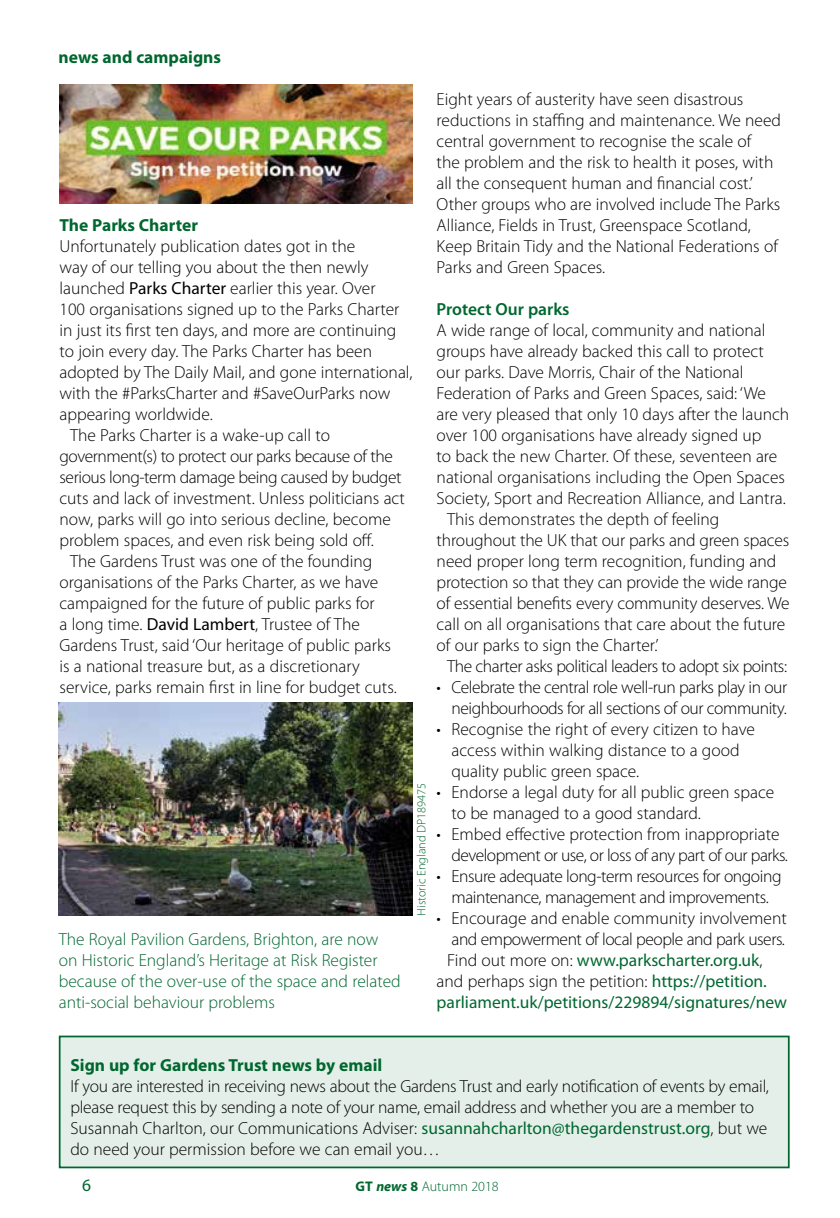
<style>
.page{position:relative;width:840px;height:1218px;background:#fff}
.page>*{position:absolute;margin:0;border:0;box-sizing:border-box;transform-origin:0 0}
.t1{font:300 17.5px/21px "Myriad Pro";color:#000}
.t2{font:300 17.5px/21px "Myriad Pro";letter-spacing:-.025em;color:#000;text-align:right}
.t3{font:300 17.5px/21px "Myriad Pro";color:#00672f}
.t4{font:17.5px "Myriad Pro";color:#00672f}
.t5{font:700 17.5px "Myriad Pro";color:#00672f}
.t6{font:600 17.5px "Myriad Pro";color:#00672f}
.t7{font:300 14px "Myriad Pro";color:#00672f}
.t8{font:300 12.25px "Myriad Pro";color:#00672f}
.s1{font-weight:400}
.s2{font-weight:300;color:#000}
.s3{font-weight:400;color:#00672f}
.s4{font-weight:700}
.s5{font-weight:700;font-style:italic}
</style>
<div class="page">
<img style="left:60px;top:85px;width:352px;height:118px">
<div style="left:60px;top:1036px;width:729px;height:131px;background:#e4efe9"></div>
<div style="left:59px;top:1036px;width:731px;height:132px;border:2px solid #00672f"></div>
<img style="left:59px;top:703px;width:353px;height:213px">
<p class="t5" style="left:59px;top:46px;width:164px">news and campaigns</p>
<p class="t5" style="left:60px;top:214px;width:140px">The Parks Charter</p>
<p class="t1" style="left:60px;top:236px;width:297px">Unfortunately publication dates got in the</p>
<p class="t1" style="left:60px;top:257px;width:311px">way of our telling you about the then newly</p>
<p class="t1" style="left:60px;top:278px;width:318px">launched <span class="s1">Parks Charter</span> earlier this year. Over</p>
<p class="t1" style="left:60px;top:299px;width:341px">100 organisations signed up to the Parks Charter</p>
<p class="t1" style="left:60px;top:320px;width:338px">in just its first ten days, and more are continuing</p>
<p class="t1" style="left:60px;top:341px;width:314px">to join every day. The Parks Charter has been</p>
<p class="t1" style="left:60px;top:362px;width:354px">adopted by The Daily Mail, and gone international,</p>
<p class="t1" style="left:60px;top:383px;width:332px">with the #ParksCharter and #SaveOurParks now</p>
<p class="t1" style="left:60px;top:404px;width:155px">appearing worldwide.</p>
<p class="t1" style="left:70px;top:425px;width:261px">The Parks Charter is a wake-up call to</p>
<p class="t2" style="left:60px;top:446px;width:335px">government(s) to protect our parks because of the</p>
<p class="t2" style="left:60px;top:467px;width:344px">serious long-term damage being caused by budget</p>
<p class="t1" style="left:60px;top:488px;width:347px">cuts and lack of investment. Unless politicians act</p>
<p class="t1" style="left:60px;top:509px;width:333px">now, parks will go into serious decline, become</p>
<p class="t1" style="left:60px;top:530px;width:316px">problem spaces, and even risk being sold off.</p>
<p class="t1" style="left:70px;top:551px;width:304px">The Gardens Trust was one of the founding</p>
<p class="t1" style="left:60px;top:572px;width:320px">organisations of the Parks Charter, as we have</p>
<p class="t1" style="left:60px;top:593px;width:317px">campaigned for the future of public parks for</p>
<p class="t1" style="left:60px;top:614px;width:302px">a long time. <span class="s1">David Lambert</span>, Trustee of The</p>
<p class="t1" style="left:60px;top:635px;width:333px">Gardens Trust, said ‘Our heritage of public parks</p>
<p class="t1" style="left:60px;top:656px;width:302px">is a national treasure but, as a discretionary</p>
<p class="t1" style="left:60px;top:677px;width:339px">service, parks remain first in line for budget cuts.</p>
<p class="t3" style="left:59px;top:929px;width:344px">The Royal Pavilion Gardens, Brighton, are now on Historic England’s Heritage at Risk Register because of the over-use of the space and related anti-social behaviour problems</p>
<p class="t8" style="left:414px;top:916px;width:135px;rotate:-90deg">Historic England DP189475</p>
<p class="t1" style="left:437px;top:89px;width:346px">Eight years of austerity have seen disastrous reductions in staffing and maintenance. We need central government to recognise the scale of<br>the problem and the risk to health it poses, with all the consequent human and financial cost.’ Other groups who are involved include The Parks Alliance, Fields in Trust, Greenspace Scotland, Keep Britain Tidy and the National Federations of Parks and Green Spaces.</p>
<p class="t6" style="left:437px;top:298px;width:134px">Protect Our parks</p>
<p class="t1" style="left:437px;top:320px;width:330px">A wide range of local, community and national</p>
<p class="t1" style="left:437px;top:341px;width:329px">groups have already backed this call to protect</p>
<p class="t1" style="left:437px;top:362px;width:308px">our parks. Dave Morris, Chair of the National</p>
<p class="t1" style="left:437px;top:383px;width:331px">Federation of Parks and Green Spaces, said: ‘We</p>
<p class="t1" style="left:437px;top:404px;width:354px">are very pleased that only 10 days after the launch</p>
<p class="t1" style="left:437px;top:425px;width:326px">over 100 organisations have already signed up</p>
<p class="t1" style="left:437px;top:446px;width:342px">to back the new Charter. Of these, seventeen are</p>
<p class="t1" style="left:437px;top:467px;width:350px">national organisations including the Open Spaces</p>
<p class="t1" style="left:437px;top:488px;width:351px">Society, Sport and Recreation Alliance, and Lantra.</p>
<p class="t1" style="left:447px;top:509px;width:274px">This demonstrates the depth of feeling</p>
<p class="t1" style="left:437px;top:530px;width:354px">throughout the UK that our parks and green spaces</p>
<p class="t1" style="left:437px;top:551px;width:341px">need proper long term recognition, funding and</p>
<p class="t1" style="left:437px;top:572px;width:352px">protection so that they can provide the wide range</p>
<p class="t1" style="left:437px;top:593px;width:355px">of essential benefits every community deserves. We</p>
<p class="t1" style="left:437px;top:614px;width:350px">call on all organisations that care about the future</p>
<p class="t1" style="left:437px;top:635px;width:224px">of our parks to sign the Charter.’</p>
<p class="t2" style="left:447px;top:656px;width:341px">The charter asks political leaders to adopt six points:</p>
<p class="t2" style="left:437px;top:677px;width:352px">• Celebrate the central role well-run parks play in our neighbourhoods for all sections of our community.</p>
<p class="t1" style="left:452px;top:719px;width:305px;text-indent:-15px">• Recognise the right of every citizen to have access within walking distance to a good quality public green space.</p>
<p class="t1" style="left:452px;top:782px;width:324px;text-indent:-15px">• Endorse a legal duty for all public green space to be managed to a good standard.</p>
<p class="t1" style="left:452px;top:824px;width:338px;text-indent:-15px">• Embed effective protection from inappropriate development or use, or loss of any part of our parks.</p>
<p class="t2" style="left:437px;top:866px;width:346px;text-align:center">• Ensure adequate long-term resources for ongoing maintenance, management and improvements.</p>
<p class="t1" style="left:437px;top:908px;width:352px">• Encourage and enable community involvement</p>
<p class="t2" style="left:452px;top:929px;width:335px">and empowerment of local people and park users.</p>
<p class="t4" style="left:447px;top:949px;width:317px"><span class="s2">Find out more on:</span> www.parkscharter.org.uk<span class="s2">,</span></p>
<p class="t1" style="left:437px;top:971px;width:332px">and perhaps sign the petition: <span class="s3">https://petition.</span></p>
<p class="t4" style="left:437px;top:991px;width:352px">parliament.uk/petitions/229894/signatures/new</p>
<p class="t5" style="left:70px;top:1054px;width:313px">Sign up for Gardens Trust news by email</p>
<p class="t1" style="left:70px;top:1076px;width:700px">If you are interested in receiving news about the Gardens Trust and early notification of events by email, please request this by sending a note of your name, email address and whether you are a member to Susannah Charlton, our Communications Adviser: <span class="s3">susannahcharlton@thegardenstrust.org</span>, but we do need your permission before we can email you…</p>
<p class="t4" style="left:82px;top:1174px;width:10px">6</p>
<p class="t7" style="left:355px;top:1177px;width:145px"><span class="s4">GT</span> <span class="s5">news</span> <span class="s4">8</span> Autumn 2018</p>
</div>
